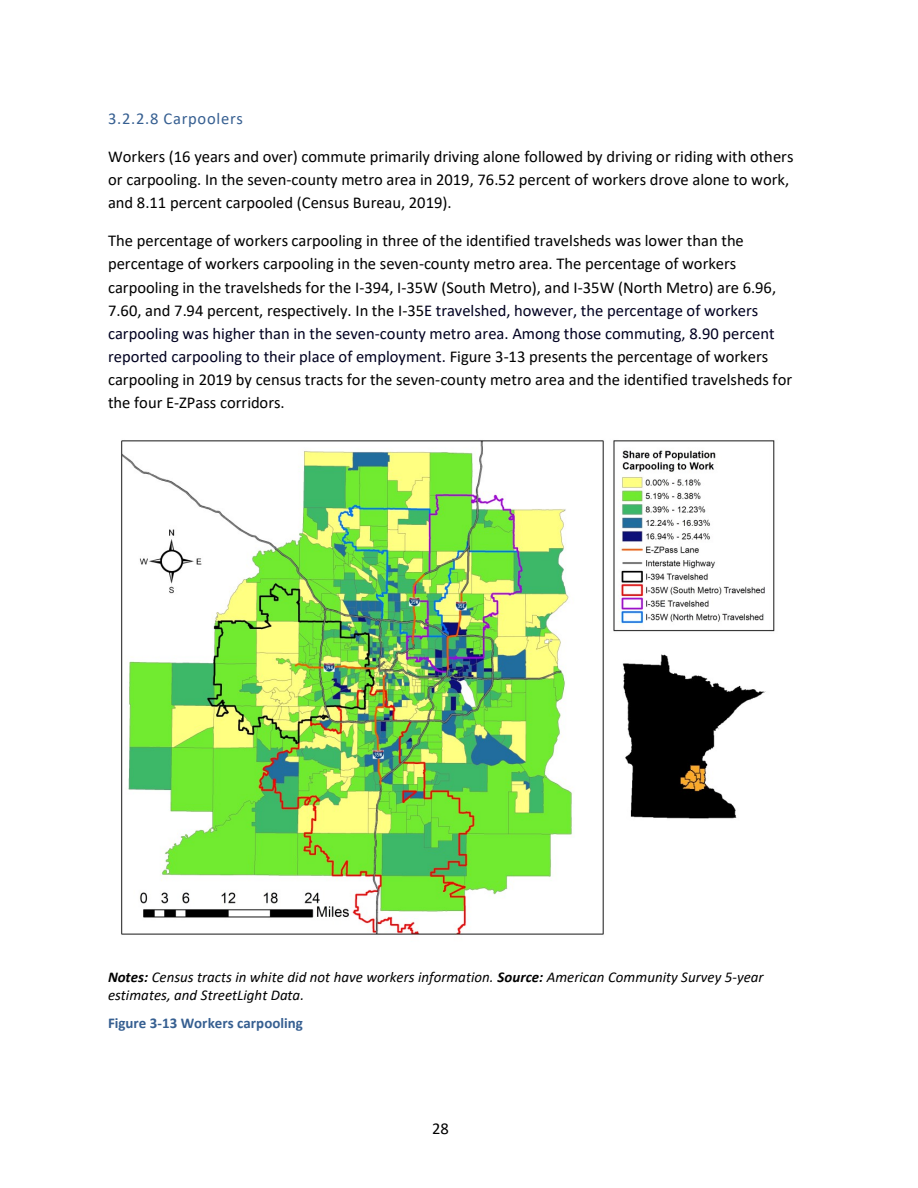
<style>
.page{position:relative;width:918px;height:1188px;background:#fff}
.page>*{position:absolute;margin:0;border:0;box-sizing:border-box;transform-origin:0 0}
.t1{font:16.5px/23.1px "Calibri";color:#000}
.t2{font:16.5px "Calibri";letter-spacing:.04em;color:#365f91}
.t3{font:italic 15px/18.3px "Calibri";color:#000}
.t4{font:700 15px "Calibri";letter-spacing:.005em;color:#365f91}
.s1{color:#000020}
.s2{font-weight:700}
</style>
<div class="page">
<img style="left:121px;top:440px;width:654px;height:495px">
<h5 class="t2" style="left:108px;top:111px;width:137px">3.2.2.8 Carpoolers</h5>
<p class="t1" style="left:108px;top:146px;width:687px">Workers (16 years and over) commute primarily driving alone followed by driving or riding with others or carpooling. In the seven-county metro area in 2019, 76.52 percent of workers drove alone to work, and 8.11 percent carpooled (Census Bureau, 2019).</p>
<p class="t1" style="left:108px;top:231px;width:686px">The percentage of workers carpooling in three of the identified travelsheds was lower than the percentage of workers carpooling in the seven-county metro area. The percentage of workers carpooling in the travelsheds for the I-394, I-35W (South Metro), and I-35W (North Metro) are 6.96, 7.60, and 7.94 percent, respectively. In the I-35<span class="s1">E travelshed, however, the percentage of workers carpooling was higher than in the seven-county metro area. Among those commuting, 8.90 percent reported carpooling to their place of employment.</span> Figure 3-13 presents the percentage of workers carpooling in 2019 by census tracts for the seven-county metro area and the identified travelsheds for the four E-ZPass corridors.</p>
<p class="t3" style="left:108px;top:969px;width:657px"><span class="s2">Notes:</span> Census tracts in white did not have workers information. <span class="s2">Source:</span> American Community Survey 5-year estimates, and StreetLight Data.</p>
<p class="t4" style="left:108px;top:1016px;width:196px">Figure 3-13 Workers carpooling</p>
<p class="t1" style="left:432px;top:1118px;width:18px">28</p>
</div>
